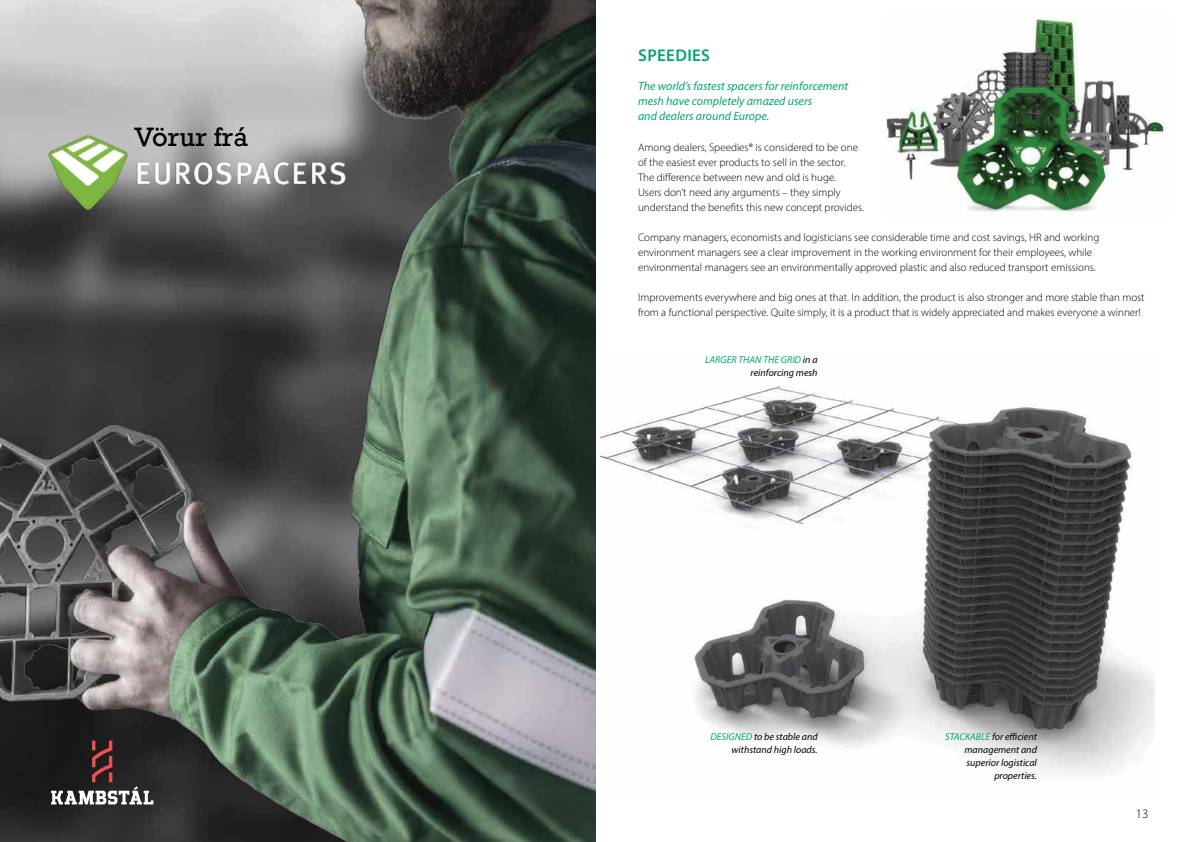
<style>
.page{position:relative;width:1191px;height:842px;background:#fff}
.page>*{position:absolute;margin:0;border:0;box-sizing:border-box;transform-origin:0 0}
.t1{font:25px "Rockwell";color:#000}
.t2{font:600 17px "Myriad Pro";letter-spacing:.02em;color:#00a76d}
.t3{font:300 13px "Myriad Pro";color:#000}
.t4{font:italic 12px/15px "Myriad Pro";color:#00a76d}
.t5{font:300 11px/15px "Myriad Pro";color:#000}
.t6{font:italic 10px/13px "Myriad Pro";color:#000;text-align:right}
.s1{color:#00a76d}
</style>
<div class="page">
<img style="left:0;top:0;width:595px;height:842px">
<img style="left:43px;top:129px;width:311px;height:87px">
<img style="left:601px;top:385px;width:553px;height:391px">
<img style="left:886px;top:12px;width:281px;height:201px">
<svg style="left:51px;top:740px;width:102px;height:64px;background:#433c3c"></svg>
<h1 class="t1" style="left:134px;top:122px;width:116px">Vörur frá</h1>
<h2 class="t2" style="left:638px;top:44px;width:73px">SPEEDIES</h2>
<p class="t4" style="left:638px;top:79px;width:212px">The world’s fastest spacers for reinforcement mesh have completely amazed users<br>and dealers around Europe.</p>
<p class="t5" style="left:638px;top:140px;width:227px">Among dealers, Speedies® is considered to be one of the easiest ever products to sell in the sector.<br>The difference between new and old is huge.<br>Users don’t need any arguments – they simply understand the benefits this new concept provides.</p>
<p class="t5" style="left:638px;top:230px;width:463px">Company managers, economists and logisticians see considerable time and cost savings, HR and working environment managers see a clear improvement in the working environment for their employees, while environmental managers see an environmentally approved plastic and also reduced transport emissions.</p>
<p class="t5" style="left:638px;top:290px;width:508px">Improvements everywhere and big ones at that. In addition, the product is also stronger and more stable than most from a functional perspective. Quite simply, it is a product that is widely appreciated and makes everyone a winner!</p>
<p class="t6" style="left:705px;top:353px;width:114px"><span class="s1">LARGER THAN THE GRID</span> in a reinforcing mesh</p>
<p class="t6" style="left:710px;top:730px;width:109px"><span class="s1">DESIGNED</span> to be stable and withstand high loads.</p>
<p class="t6" style="left:945px;top:730px;width:93px"><span class="s1">STACKABLE</span> for efficient management and superior logistical properties.</p>
<p class="t3" style="left:1135px;top:806px;width:14px">13</p>
</div>
